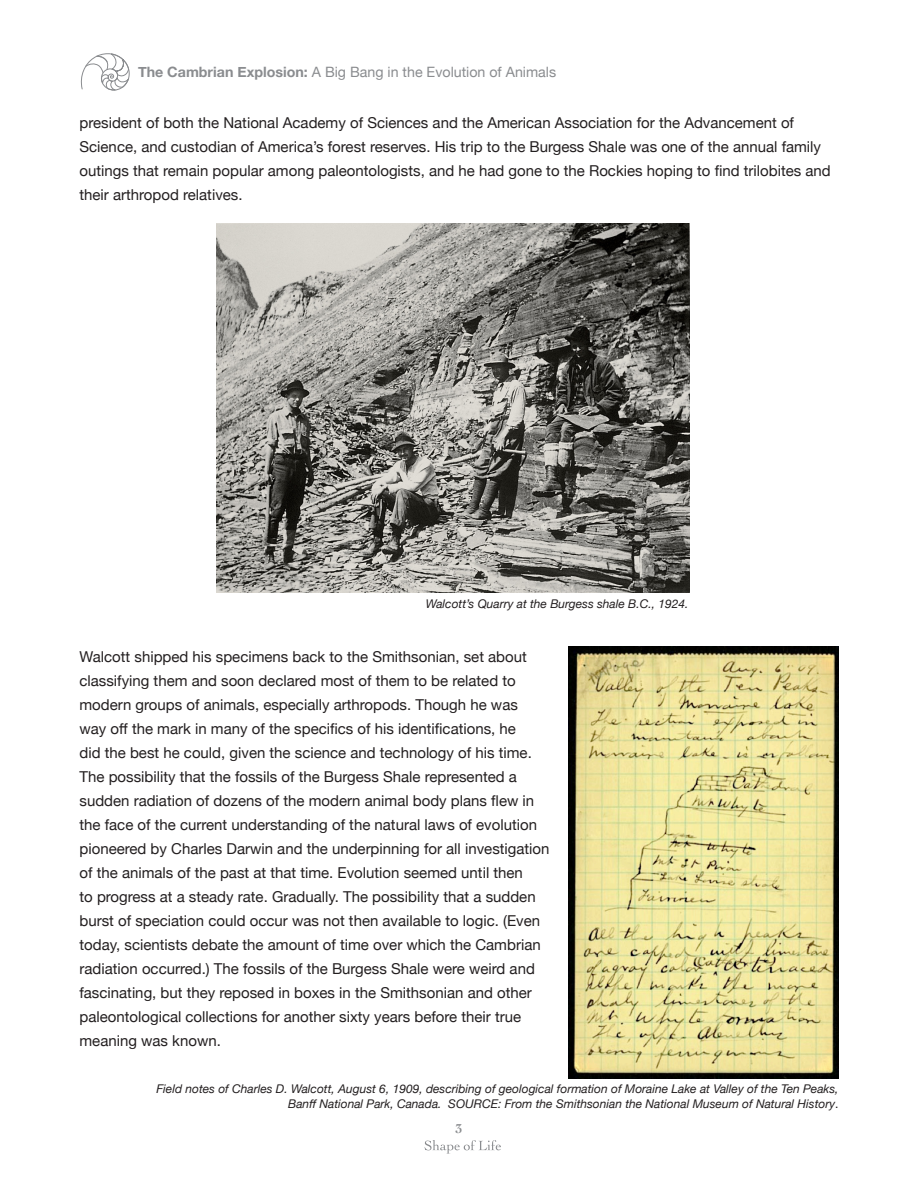
<style>
.page{position:relative;width:918px;height:1188px;background:#fff}
.page>*{position:absolute;margin:0;border:0;box-sizing:border-box;transform-origin:0 0}
.t1{font:15px/24px "Helvetica Neue";color:#231f20}
.t2{font:14.25px "Helvetica Neue";color:#8a8c8f}
.t3{font:700 13.5px "Cochin";color:#8a8c8f}
.t4{font:italic 12px/14.4px "Helvetica Neue";color:#231f20;text-align:right}
.s1{font-weight:700}
.s2{font-style:normal}
</style>
<div class="page">
<svg style="left:425px;top:1140px;width:76px;height:14px"></svg>
<svg style="left:80px;top:53px;width:50px;height:38px"></svg>
<img style="left:216px;top:224px;width:473px;height:368px">
<img style="left:568px;top:646px;width:270px;height:432px">
<p class="t2" style="left:138px;top:62px;width:420px"><span class="s1">The Cambrian Explosion:</span> A Big Bang in the Evolution of Animals</p>
<p class="t1" style="left:80px;top:112px;width:753px">president of both the National Academy of Sciences and the American Association for the Advancement of Science, and custodian of America’s forest reserves. His trip to the Burgess Shale was one of the annual family outings that remain popular among paleontologists, and he had gone to the Rockies hoping to find trilobites and their arthropod relatives.</p>
<p class="t4" style="left:426px;top:597px;width:264px">Walcott’s Quarry at the Burgess shale B.C., 1924.</p>
<p class="t1" style="left:80px;top:646px;width:472px">Walcott shipped his specimens back to the Smithsonian, set about classifying them and soon declared most of them to be related to modern groups of animals, especially arthropods. Though he was<br>way off the mark in many of the specifics of his identifications, he<br>did the best he could, given the science and technology of his time.<br>The possibility that the fossils of the Burgess Shale represented a sudden radiation of dozens of the modern animal body plans flew in the face of the current understanding of the natural laws of evolution pioneered by Charles Darwin and the underpinning for all investigation of the animals of the past at that time. Evolution seemed until then<br>to progress at a steady rate. Gradually. The possibility that a sudden burst of speciation could occur was not then available to logic. (Even today, scientists debate the amount of time over which the Cambrian radiation occurred.) The fossils of the Burgess Shale were weird and fascinating, but they reposed in boxes in the Smithsonian and other paleontological collections for another sixty years before their true meaning was known.</p>
<p class="t4" style="left:156px;top:1083px;width:684px">Field notes of Charles D. Walcott, August 6, 1909, describing of geological formation of Moraine Lake at Valley of the Ten Peaks,<br>Banff National Park, Canada. SOURCE: From the Smithsonian the National Museum of Natural History<span class="s2">.</span></p>
<p class="t3" style="left:455px;top:1120px;width:9px">3</p>
</div>
